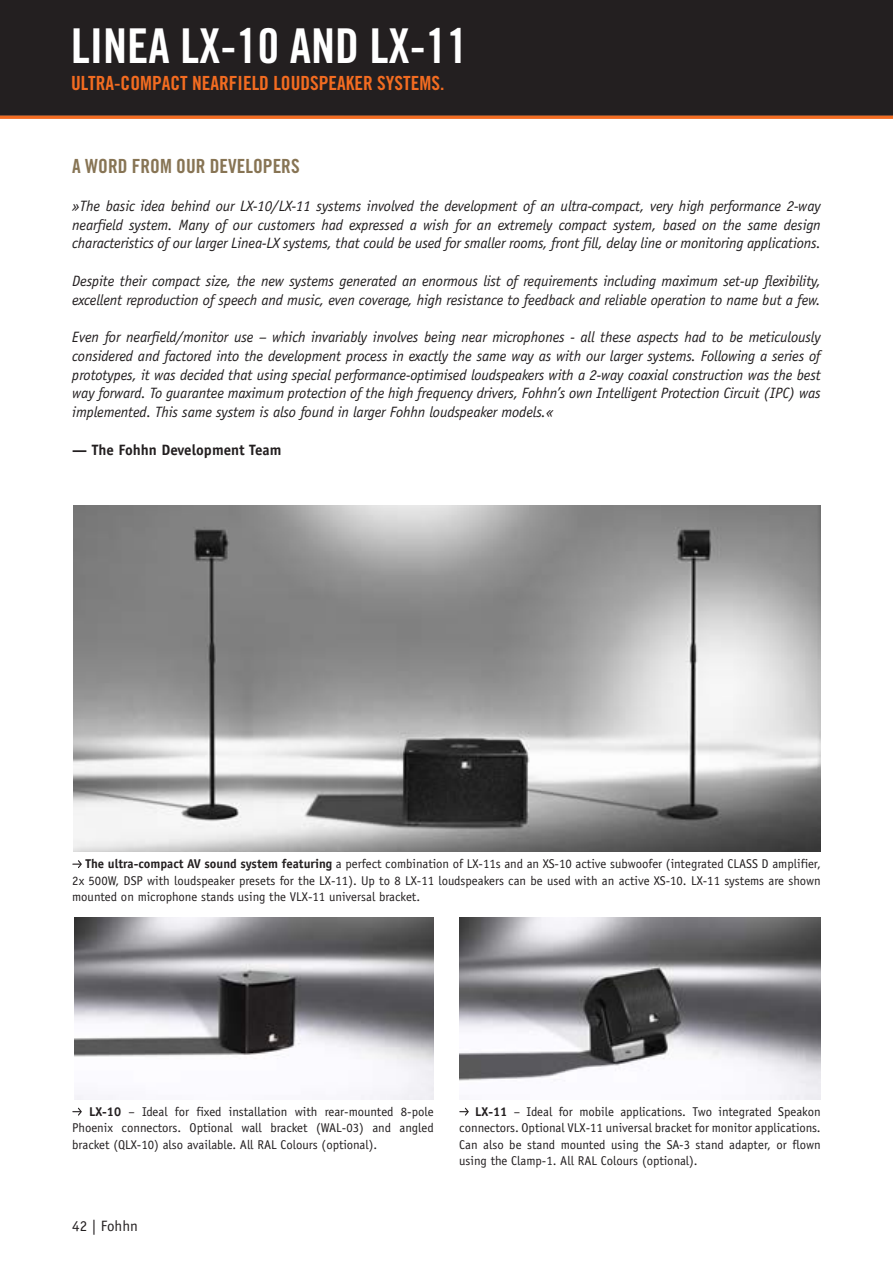
<style>
.page{position:relative;width:893px;height:1263px;background:#fff}
.page>*{position:absolute;margin:0;border:0;box-sizing:border-box;transform-origin:0 0}
.t1{font:48px "Trade Gothic Bold Cond Twenty";color:#fff}
.t2{font:19.5px "Trade Gothic Bold Cond Twenty";color:#f36c21}
.t3{font:19.5px "Trade Gothic Bold Cond Twenty";color:#877454}
.t4{font:italic 15px/18.8px "Officina Sans Std";letter-spacing:-.01em;color:#231f20;text-align:justify}
.t5{font:700 15px "Officina Sans Std";color:#231f20}
.t6{font:15px "Officina Sans Std";color:#231f20}
.t7{font:12.75px/16.5px "Officina Sans Std";color:#231f20;text-align:justify}
.s1{font-weight:700}
</style>
<div class="page">
<img style="left:73px;top:505px;width:748px;height:347px">
<img style="left:459px;top:918px;width:362px;height:181px">
<img style="left:74px;top:918px;width:360px;height:181px">
<div style="left:0;top:0;width:893px;height:116px;background:#231f20"></div>
<hr style="left:0;top:116px;width:893px;height:3px;background:#f36c21">
<svg style="left:73px;top:1107px;width:9px;height:9px"></svg>
<svg style="left:73px;top:860px;width:9px;height:8px"></svg>
<svg style="left:460px;top:1107px;width:9px;height:9px"></svg>
<h1 class="t1" style="left:71px;top:17px;width:399px">LINEA LX-10 AND LX-11</h1>
<h2 class="t2" style="left:71px;top:71px;width:157px">ULTRA-CO MPACT NEARFIE</h2>
<h2 class="t2" style="left:252px;top:71px;width:40px">LD LOUDSPE</h2>
<h2 class="t2" style="left:337px;top:71px;width:109px">AKER SYSTEMS.</h2>
<h2 class="t3" style="left:72px;top:155px;width:229px">A WORD FROM OUR DEVELOPERS</h2>
<p class="t4" style="left:72px;top:197px;width:750px">»The basic idea behind our LX-10/LX-11 systems involved the development of an ultra-compact, very high performance 2-way nearfield system. Many of our customers had expressed a wish for an extremely compact system, based on the same design characteristics of our larger Linea-LX systems, that could be used for smaller rooms, front fill, delay line or monitoring applications.</p>
<p class="t4" style="left:72px;top:272px;width:750px">Despite their compact size, the new systems generated an enormous list of requirements including maximum set-up flexibility, excellent reproduction of speech and music, even coverage, high resistance to feedback and reliable operation to name but a few.</p>
<p class="t4" style="left:72px;top:328px;width:750px">Even for nearfield/monitor use – which invariably involves being near microphones - all these aspects had to be meticulously considered and factored into the development process in exactly the same way as with our larger systems. Following a series of prototypes, it was decided that using special performance-optimised loudspeakers with a 2-way coaxial construction was the best way forward. To guarantee maximum protection of the high frequency drivers, Fohhn’s own Intelligent Protection Circuit (IPC) was implemented. This same system is also found in larger Fohhn loudspeaker models.«</p>
<p class="t5" style="left:72px;top:440px;width:211px">— The Fohhn Development Team</p>
<p class="t7" style="left:72px;top:855px;width:750px;text-indent:13px"><span class="s1">The ultra-compact AV sound system featuring</span> a perfect combination of LX-11s and an XS-10 active subwoofer (integrated CLASS D amplifier, 2x 500W, DSP with loudspeaker presets for the LX-11). Up to 8 LX-11 loudspeakers can be used with an active XS-10. LX-11 systems are shown mounted on microphone stands using the VLX-11 universal bracket.</p>
<p class="t7" style="left:72px;top:1103px;width:363px;text-indent:17px"><span class="s1">LX-10</span> – Ideal for fixed installation with rear-mounted 8-pole Phoenix connectors. Optional wall bracket (WAL-03) and angled bracket (QLX-10) also available. All RAL Colours (optional).</p>
<p class="t6" style="left:72px;top:1217px;width:67px">42 | Fohhn</p>
<p class="t7" style="left:459px;top:1103px;width:363px;text-indent:16px"><span class="s1">LX-11</span> – Ideal for mobile applications. Two integrated Speakon connectors. Optional VLX-11 universal bracket for monitor applications.<br>Can also be stand mounted using the SA-3 stand adapter, or flown using the Clamp-1. All RAL Colours (optional).</p>
</div>
